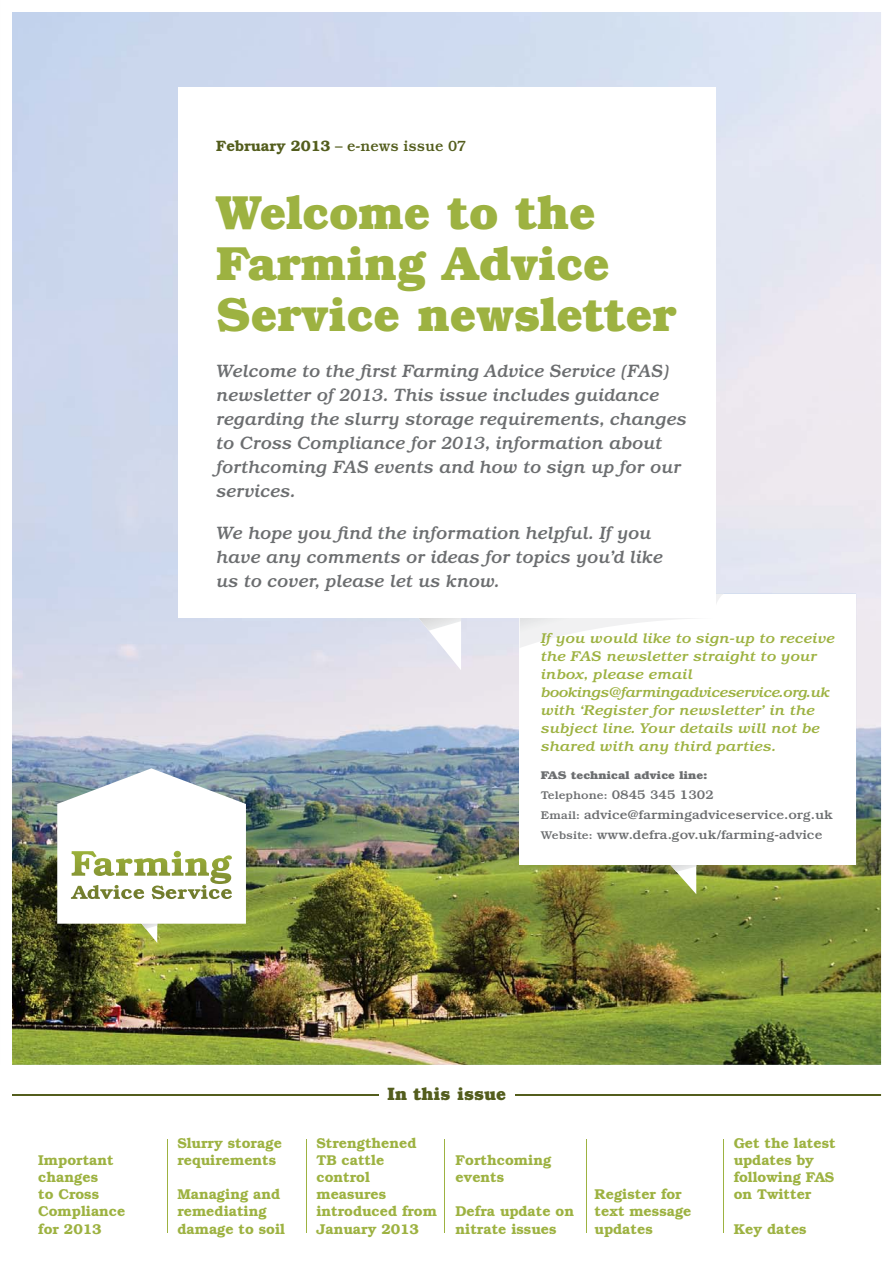
<style>
.page{position:relative;width:893px;height:1263px;background:#fff}
.page>*{position:absolute;margin:0;border:0;box-sizing:border-box;transform-origin:0 0}
.t1{font:700 48px/51px "Bookman Std";color:#9db241}
.t2{font:italic 500 18px/24px "Bookman Std";color:#6c6e70}
.t3{font:700 18px "Bookman Std";color:#535d1d}
.t4{font:500 15px "Bookman Std";color:#535d1d}
.t5{font:600 14.25px/17.1px "Bookman Std";color:#9db241}
.t6{font:italic 500 14.25px/18px "Bookman Std";color:#9db241;scale:1.09 1}
.t7{font:500 12.75px/20px "Bookman Std";color:#6c6e70;scale:1.09 1}
.t8{font:700 11.25px "Bookman Std";color:#6c6e70;scale:1.09 1}
.s1{font-weight:600}
.s2{font-size:11.25px}
</style>
<div class="page">
<img style="left:12px;top:12px;width:870px;height:1221px">
<p class="t4" style="left:216px;top:140px;width:252px"><span class="s1">February 2013</span> – e-news issue 07</p>
<h1 class="t1" style="left:216px;top:192px;width:462px">Welcome to the<br>Farming Advice<br>Service newsletter</h1>
<p class="t2" style="left:216px;top:360px;width:472px">Welcome to the first Farming Advice Service (FAS) newsletter of 2013. This issue includes guidance regarding the slurry storage requirements, changes to Cross Compliance for 2013, information about forthcoming FAS events and how to sign up for our services.</p>
<p class="t2" style="left:216px;top:522px;width:448px">We hope you find the information helpful. If you have any comments or ideas for topics you’d like us to cover, please let us know.</p>
<p class="t6" style="left:541px;top:630px;width:271px">If you would like to sign-up to receive the FAS newsletter straight to your inbox, please email bookings@farmingadviceservice.org.uk with ‘Register for newsletter’ in the subject line. Your details will not be shared with any third parties.</p>
<p class="t8" style="left:541px;top:771px;width:155px">FAS technical advice line:</p>
<p class="t7" style="left:541px;top:786px;width:270px"><span class="s2">Telephone:</span> 0845 345 1302<br><span class="s2">Email:</span> advice@farmingadviceservice.org.uk<br><span class="s2">Website:</span> www.defra.gov.uk/farming-advice</p>
<p class="t5" style="left:38px;top:1153px;width:89px">Important changes<br>to Cross<br>Compliance for 2013</p>
<p class="t5" style="left:177px;top:1136px;width:106px">Slurry storage requirements</p>
<p class="t5" style="left:177px;top:1187px;width:109px">Managing and remediating damage to soil</p>
<p class="t3" style="left:387px;top:1087px;width:121px">In this issue</p>
<p class="t5" style="left:316px;top:1136px;width:122px">Strengthened<br>TB cattle control measures introduced from<br>January 2013</p>
<p class="t5" style="left:455px;top:1153px;width:97px">Forthcoming events</p>
<p class="t5" style="left:455px;top:1204px;width:120px">Defra update on nitrate issues</p>
<p class="t5" style="left:595px;top:1187px;width:98px">Register for text message updates</p>
<p class="t5" style="left:734px;top:1136px;width:104px">Get the latest updates by following FAS on Twitter</p>
<p class="t5" style="left:734px;top:1222px;width:74px">Key dates</p>
</div>
